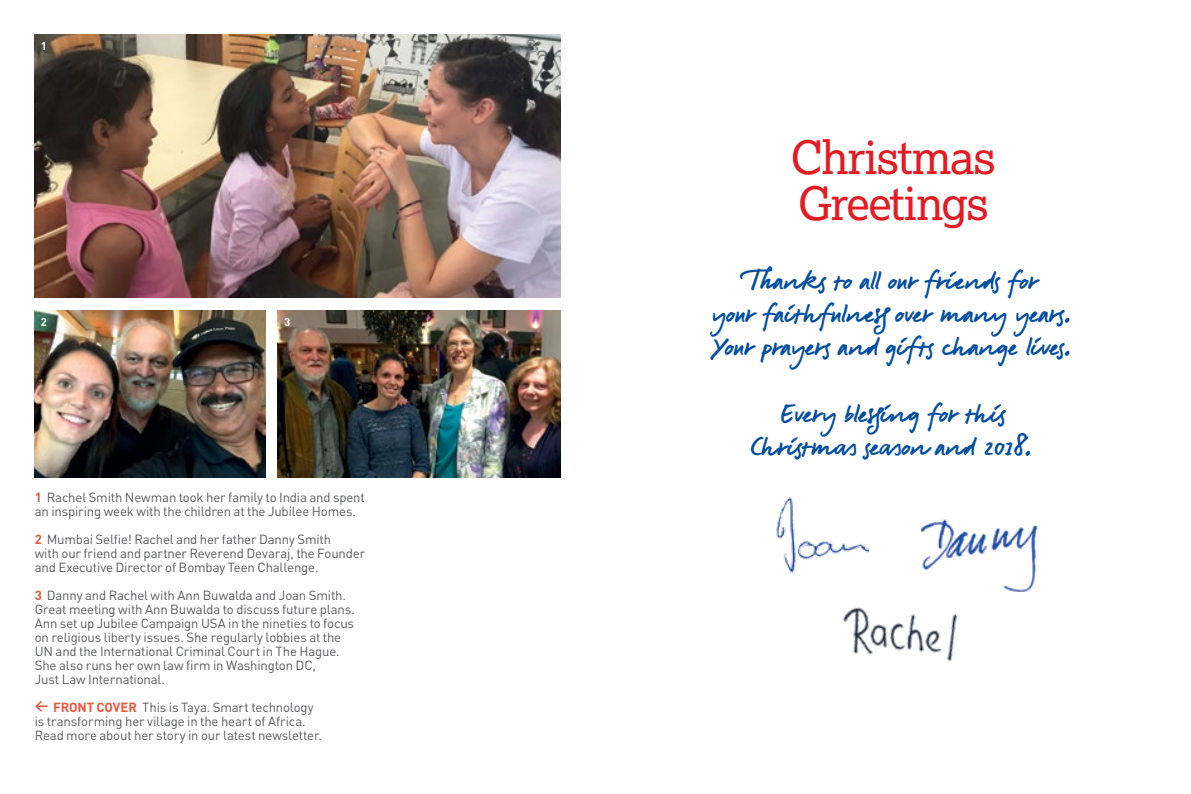
<style>
.page{position:relative;width:1191px;height:794px;background:#fff}
.page>*{position:absolute;margin:0;border:0;box-sizing:border-box;transform-origin:0 0}
.t1{font:45.85px/45.9px "Lexia";letter-spacing:-.03em;color:#e51b23}
.t2{font:26.25px/33.2px "Signature";letter-spacing:-.02em;color:#034ea2;text-align:center}
.t3{font:13.12px/14px "DIN";letter-spacing:-.01em;color:#58595b}
.t4{font:700 11.38px "DIN";color:#fff}
.s1{font-weight:700;color:#ea583e}
</style>
<div class="page">
<img style="left:924px;top:519px;width:113px;height:7px">
<img style="left:843px;top:526px;width:195px;height:135px">
<img style="left:776px;top:497px;width:92px;height:89px">
<img style="left:35px;top:35px;width:526px;height:263px">
<img style="left:35px;top:310px;width:230px;height:168px">
<img style="left:278px;top:310px;width:283px;height:168px">
<p class="t4" style="left:41px;top:39px;width:8px">1</p>
<p class="t4" style="left:41px;top:314px;width:8px">2</p>
<p class="t4" style="left:284px;top:314px;width:8px">3</p>
<p class="t3" style="left:35px;top:489px;width:331px"><span class="s1">1</span> Rachel Smith Newman took her family to India and spent an inspiring week with the children at the Jubilee Homes.</p>
<p class="t3" style="left:35px;top:531px;width:332px"><span class="s1">2</span> Mumbai Selfie! Rachel and her father Danny Smith<br>with our friend and partner Reverend Devaraj, the Founder and Executive Director of Bombay Teen Challenge.</p>
<p class="t3" style="left:35px;top:587px;width:322px"><span class="s1">3</span> Danny and Rachel with Ann Buwalda and Joan Smith.<br>Great meeting with Ann Buwalda to discuss future plans.<br>Ann set up Jubilee Campaign USA in the nineties to focus on religious liberty issues. She regularly lobbies at the UN and the International Criminal Court in The Hague.<br>She also runs her own law firm in Washington DC,<br>Just Law International.</p>
<p class="t3" style="left:35px;top:699px;width:289px"><span class="s1">&lt; FRONT COVER</span> This is Taya. Smart technology is transforming her village in the heart of Africa.<br>Read more about her story in our latest newsletter.</p>
<h1 class="t1" style="left:790px;top:134px;width:207px">Christmas<br>Greetings</h1>
<h2 class="t2" style="left:711px;top:262px;width:365px">Thanks to all our friends for<br>your faithfulness over many years.<br>Your prayers and gifts change lives.</h2>
<h2 class="t2" style="left:751px;top:395px;width:286px">Every blessing for this<br>Christmas season and 2018.</h2>
</div>
